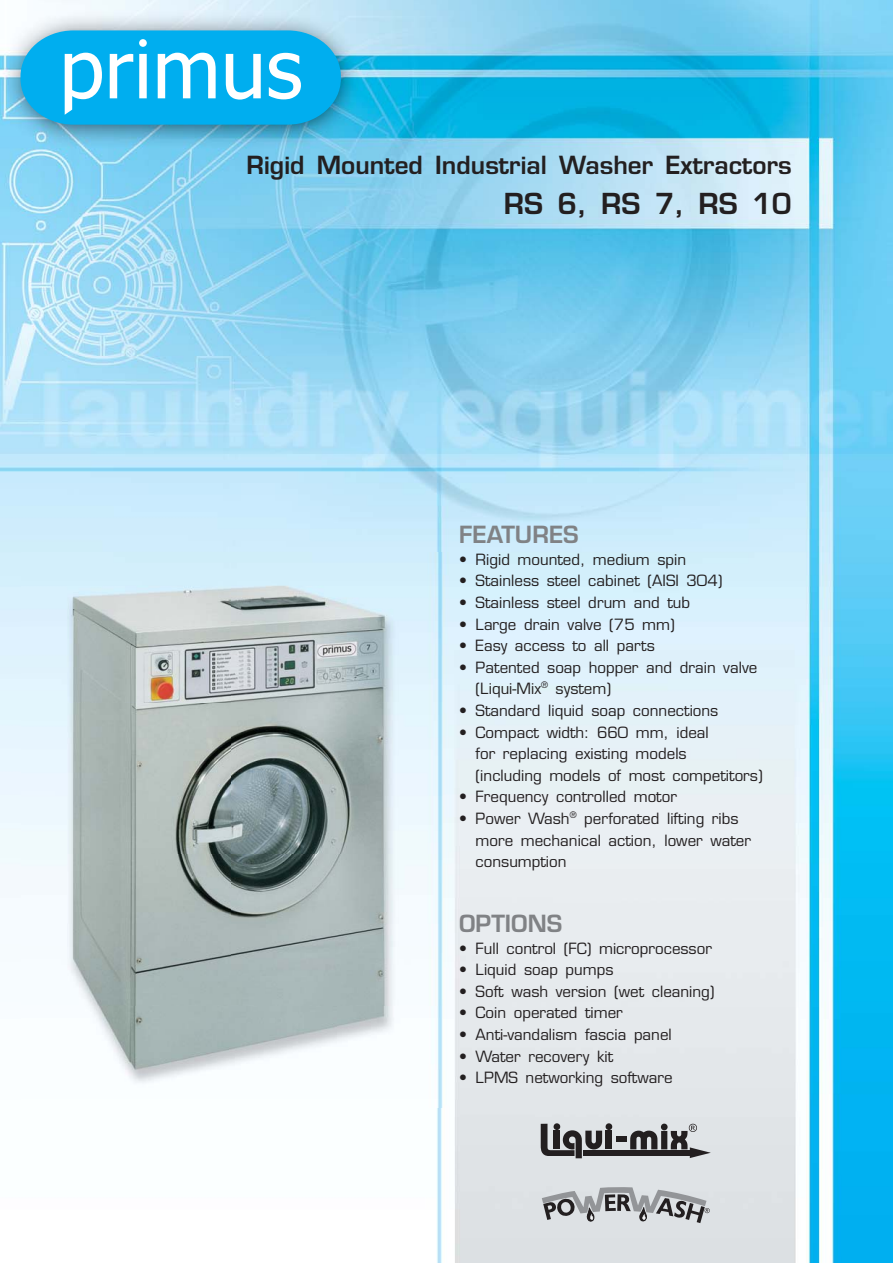
<style>
.page{position:relative;width:893px;height:1263px;background:#fff}
.page>*{position:absolute;margin:0;border:0;box-sizing:border-box;transform-origin:0 0}
.t1{font:700 33px "Euromode CE";color:#231f20}
.t2{font:700 28.5px "Euromode CE";color:#231f20}
.t3{font:700 27px "Euromode CE";color:#808285}
.t4{font:18px/21.6px "Euromode CE";color:#231f20}
</style>
<div class="page">
<img style="left:0;top:0;width:893px;height:1263px">
<svg style="left:21px;top:30px;width:320px;height:95px;background:#30bbef"></svg>
<img style="left:22px;top:552px;width:420px;height:555px">
<svg style="left:542px;top:1187px;width:168px;height:36px;background:#acafb1"></svg>
<div style="left:616px;top:1136px;width:10px;height:6px;background:#231f20"></div>
<svg style="left:541px;top:1123px;width:71px;height:35px;background:#7a7a7b"></svg>
<div style="left:583px;top:1150px;width:43px;height:6px;background:#231f20"></div>
<div style="left:625px;top:1150px;width:68px;height:6px;background:#231f20"></div>
<svg style="left:630px;top:1123px;width:81px;height:35px;background:#8c8c8e"></svg>
<h2 class="t2" style="left:247px;top:157px;width:547px">Rigid Mounted Industrial Washer Extractors</h2>
<h1 class="t1" style="left:504px;top:193px;width:289px">RS 6, RS 7, RS 10</h1>
<h3 class="t3" style="left:459px;top:526px;width:121px">FEATURES</h3>
<p class="t4" style="left:459px;top:550px;width:229px">• Rigid mounted, medium spin</p>
<p class="t4" style="left:459px;top:571px;width:265px">• Stainless steel cabinet (AISI 304)</p>
<p class="t4" style="left:459px;top:593px;width:233px">• Stainless steel drum and tub</p>
<p class="t4" style="left:459px;top:615px;width:217px">• Large drain valve (75 mm)</p>
<p class="t4" style="left:459px;top:636px;width:197px">• Easy access to all parts</p>
<p class="t4" style="left:476px;top:658px;width:283px;text-indent:-17px">• Patented soap hopper and drain valve (Liqui-Mix<sup>®</sup> system)</p>
<p class="t4" style="left:459px;top:701px;width:261px">• Standard liquid soap connections</p>
<p class="t4" style="left:476px;top:723px;width:289px;text-indent:-17px">• Compact width: 660 mm, ideal<br>for replacing existing models<br>(including models of most competitors)</p>
<p class="t4" style="left:459px;top:787px;width:219px">• Frequency controlled motor</p>
<p class="t4" style="left:476px;top:809px;width:277px;text-indent:-17px">• Power Wash<sup>®</sup> perforated lifting ribs more mechanical action, lower water consumption</p>
<h3 class="t3" style="left:459px;top:915px;width:105px">OPTIONS</h3>
<p class="t4" style="left:459px;top:939px;width:254px">• Full control (FC) microprocessor</p>
<p class="t4" style="left:459px;top:960px;width:156px">• Liquid soap pumps</p>
<p class="t4" style="left:459px;top:982px;width:257px">• Soft wash version (wet cleaning)</p>
<p class="t4" style="left:459px;top:1003px;width:165px">• Coin operated timer</p>
<p class="t4" style="left:459px;top:1025px;width:214px">• Anti-vandalism fascia panel</p>
<p class="t4" style="left:459px;top:1047px;width:156px">• Water recovery kit</p>
<p class="t4" style="left:459px;top:1068px;width:215px">• LPMS networking software</p>
</div>
